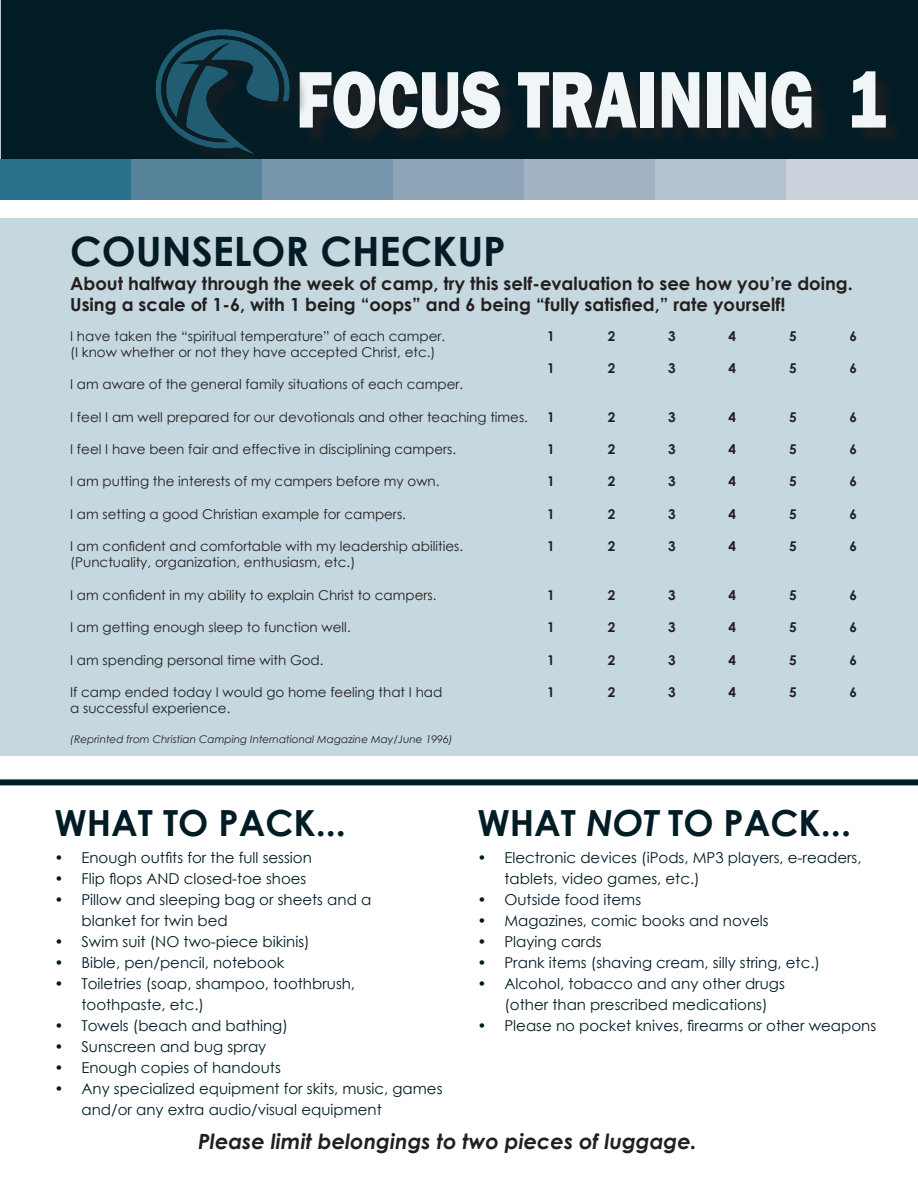
<style>
.page{position:relative;width:918px;height:1188px;background:#fff}
.page>*{position:absolute;margin:0;border:0;box-sizing:border-box;transform-origin:0 0}
.t1{font:800 83.1px "Franklin Gothic";color:#f0f5f7;scale:.79 1}
.t2{font:700 40.5px "Century Gothic";color:#021c26}
.t3{font:700 36px "Century Gothic";color:#021c26}
.t4{font:italic 700 21px "Century Gothic";color:#231f20}
.t5{font:700 18px "Century Gothic";color:#231f20}
.t6{font:15px/21px "Century Gothic";color:#021c26}
.t7{font:13.5px/16.2px "Century Gothic";color:#231f20}
.t8{font:700 13.5px "Century Gothic";color:#231f20}
.t9{font:italic 10.5px "Century Gothic";color:#231f20}
.s1{font-style:italic}
</style>
<div class="page">
<div style="left:1px;top:0;width:917px;height:160px;background:#021c26"></div>
<div style="left:302px;top:73px;width:602px;height:74px;background:#231f20;opacity:.75"></div>
<img style="left:138px;top:0;width:175px;height:160px">
<div style="left:0;top:218px;width:918px;height:538px;background:#c6d8df"></div>
<div style="left:0;top:779px;width:918px;height:6px;background:#021c26"></div>
<div style="left:0;top:160px;width:131px;height:40px;background:#28728c"></div>
<div style="left:131px;top:160px;width:131px;height:40px;background:#56839a"></div>
<div style="left:262px;top:160px;width:131px;height:40px;background:#7896ab"></div>
<div style="left:393px;top:160px;width:132px;height:40px;background:#8da5b6"></div>
<div style="left:525px;top:160px;width:131px;height:40px;background:#a1b3c2"></div>
<div style="left:656px;top:160px;width:131px;height:40px;background:#b4c1ce"></div>
<div style="left:787px;top:160px;width:131px;height:40px;background:#c9d2db"></div>
<p class="t1" style="left:296px;top:46px;width:749px">FOCUS TRAINING 1</p>
<p class="t2" style="left:70px;top:221px;width:437px">COUNSELOR CHECKUP</p>
<p class="t5" style="left:70px;top:270px;width:784px">About halfway through the week of camp, try this self-evaluation to see how you’re doing.</p>
<p class="t5" style="left:70px;top:291px;width:717px">Using a scale of 1-6, with 1 being “oops” and 6 being “fully satisfied,” rate yourself!</p>
<p class="t7" style="left:70px;top:327px;width:377px">I have taken the “spiritual temperature” of each camper. (I know whether or not they have accepted Christ, etc.)</p>
<p class="t7" style="left:70px;top:376px;width:395px">I am aware of the general family situations of each camper.</p>
<p class="t7" style="left:70px;top:408px;width:459px">I feel I am well prepared for our devotionals and other teaching times.</p>
<p class="t7" style="left:70px;top:441px;width:387px">I feel I have been fair and effective in disciplining campers.</p>
<p class="t7" style="left:70px;top:473px;width:371px">I am putting the interests of my campers before my own.</p>
<p class="t7" style="left:70px;top:506px;width:337px">I am setting a good Christian example for campers.</p>
<p class="t7" style="left:70px;top:538px;width:394px">I am confident and comfortable with my leadership abilities.</p>
<p class="t7" style="left:70px;top:554px;width:287px">(Punctuality, organization, enthusiasm, etc.)</p>
<p class="t7" style="left:70px;top:587px;width:368px">I am confident in my ability to explain Christ to campers.</p>
<p class="t7" style="left:70px;top:619px;width:282px">I am getting enough sleep to function well.</p>
<p class="t7" style="left:70px;top:651px;width:255px">I am spending personal time with God.</p>
<p class="t7" style="left:70px;top:684px;width:374px">If camp ended today I would go home feeling that I had</p>
<p class="t7" style="left:70px;top:700px;width:162px">a successful experience.</p>
<p class="t8" style="left:547px;top:326px;width:9px">1</p>
<p class="t8" style="left:608px;top:326px;width:9px">2</p>
<p class="t8" style="left:668px;top:326px;width:9px">3</p>
<p class="t8" style="left:729px;top:326px;width:9px">4</p>
<p class="t8" style="left:789px;top:326px;width:9px">5</p>
<p class="t8" style="left:850px;top:326px;width:9px">6</p>
<p class="t8" style="left:547px;top:358px;width:9px">1</p>
<p class="t8" style="left:608px;top:358px;width:9px">2</p>
<p class="t8" style="left:668px;top:358px;width:9px">3</p>
<p class="t8" style="left:729px;top:358px;width:9px">4</p>
<p class="t8" style="left:789px;top:358px;width:9px">5</p>
<p class="t8" style="left:850px;top:358px;width:9px">6</p>
<p class="t8" style="left:547px;top:407px;width:9px">1</p>
<p class="t8" style="left:608px;top:407px;width:9px">2</p>
<p class="t8" style="left:668px;top:407px;width:9px">3</p>
<p class="t8" style="left:729px;top:407px;width:9px">4</p>
<p class="t8" style="left:789px;top:407px;width:9px">5</p>
<p class="t8" style="left:850px;top:407px;width:9px">6</p>
<p class="t8" style="left:547px;top:439px;width:9px">1</p>
<p class="t8" style="left:608px;top:439px;width:9px">2</p>
<p class="t8" style="left:668px;top:439px;width:9px">3</p>
<p class="t8" style="left:729px;top:439px;width:9px">4</p>
<p class="t8" style="left:789px;top:439px;width:9px">5</p>
<p class="t8" style="left:850px;top:439px;width:9px">6</p>
<p class="t8" style="left:547px;top:471px;width:9px">1</p>
<p class="t8" style="left:608px;top:471px;width:9px">2</p>
<p class="t8" style="left:668px;top:471px;width:9px">3</p>
<p class="t8" style="left:729px;top:471px;width:9px">4</p>
<p class="t8" style="left:789px;top:471px;width:9px">5</p>
<p class="t8" style="left:850px;top:471px;width:9px">6</p>
<p class="t8" style="left:547px;top:504px;width:9px">1</p>
<p class="t8" style="left:608px;top:504px;width:9px">2</p>
<p class="t8" style="left:668px;top:504px;width:9px">3</p>
<p class="t8" style="left:729px;top:504px;width:9px">4</p>
<p class="t8" style="left:789px;top:504px;width:9px">5</p>
<p class="t8" style="left:850px;top:504px;width:9px">6</p>
<p class="t8" style="left:547px;top:536px;width:9px">1</p>
<p class="t8" style="left:608px;top:536px;width:9px">2</p>
<p class="t8" style="left:668px;top:536px;width:9px">3</p>
<p class="t8" style="left:729px;top:536px;width:9px">4</p>
<p class="t8" style="left:789px;top:536px;width:9px">5</p>
<p class="t8" style="left:850px;top:536px;width:9px">6</p>
<p class="t8" style="left:547px;top:585px;width:9px">1</p>
<p class="t8" style="left:608px;top:585px;width:9px">2</p>
<p class="t8" style="left:668px;top:585px;width:9px">3</p>
<p class="t8" style="left:729px;top:585px;width:9px">4</p>
<p class="t8" style="left:789px;top:585px;width:9px">5</p>
<p class="t8" style="left:850px;top:585px;width:9px">6</p>
<p class="t8" style="left:547px;top:617px;width:9px">1</p>
<p class="t8" style="left:608px;top:617px;width:9px">2</p>
<p class="t8" style="left:668px;top:617px;width:9px">3</p>
<p class="t8" style="left:729px;top:617px;width:9px">4</p>
<p class="t8" style="left:789px;top:617px;width:9px">5</p>
<p class="t8" style="left:850px;top:617px;width:9px">6</p>
<p class="t8" style="left:547px;top:650px;width:9px">1</p>
<p class="t8" style="left:608px;top:650px;width:9px">2</p>
<p class="t8" style="left:668px;top:650px;width:9px">3</p>
<p class="t8" style="left:729px;top:650px;width:9px">4</p>
<p class="t8" style="left:789px;top:650px;width:9px">5</p>
<p class="t8" style="left:850px;top:650px;width:9px">6</p>
<p class="t8" style="left:547px;top:682px;width:9px">1</p>
<p class="t8" style="left:608px;top:682px;width:9px">2</p>
<p class="t8" style="left:668px;top:682px;width:9px">3</p>
<p class="t8" style="left:729px;top:682px;width:9px">4</p>
<p class="t8" style="left:789px;top:682px;width:9px">5</p>
<p class="t8" style="left:850px;top:682px;width:9px">6</p>
<p class="t9" style="left:70px;top:731px;width:384px">(Reprinted from Christian Camping International Magazine May/June 1996)</p>
<p class="t3" style="left:54px;top:795px;width:293px">WHAT TO PACK...</p>
<p class="t6" style="left:54px;top:847px;width:259px">• Enough outfits for the full session</p>
<p class="t6" style="left:54px;top:868px;width:254px">• Flip flops AND closed-toe shoes</p>
<p class="t6" style="left:81px;top:889px;width:291px;text-indent:-27px">• Pillow and sleeping bag or sheets and a blanket for twin bed</p>
<p class="t6" style="left:54px;top:931px;width:257px">• Swim suit (NO two-piece bikinis)</p>
<p class="t6" style="left:54px;top:952px;width:231px">• Bible, pen/pencil, notebook</p>
<p class="t6" style="left:81px;top:973px;width:275px;text-indent:-27px">• Toiletries (soap, shampoo, toothbrush, toothpaste, etc.)</p>
<p class="t6" style="left:54px;top:1015px;width:235px">• Towels (beach and bathing)</p>
<p class="t6" style="left:54px;top:1036px;width:213px">• Sunscreen and bug spray</p>
<p class="t6" style="left:54px;top:1057px;width:228px">• Enough copies of handouts</p>
<p class="t6" style="left:81px;top:1078px;width:363px;text-indent:-27px">• Any specialized equipment for skits, music, games and/or any extra audio/visual equipment</p>
<p class="t4" style="left:198px;top:1126px;width:500px">Please limit belongings to two pieces of luggage.</p>
<p class="t3" style="left:477px;top:795px;width:375px">WHAT <span class="s1">NOT</span> TO PACK...</p>
<p class="t6" style="left:504px;top:847px;width:359px;text-indent:-27px">• Electronic devices (iPods, MP3 players, e-readers, tablets, video games, etc.)</p>
<p class="t6" style="left:477px;top:889px;width:165px">• Outside food items</p>
<p class="t6" style="left:477px;top:910px;width:293px">• Magazines, comic books and novels</p>
<p class="t6" style="left:477px;top:931px;width:126px">• Playing cards</p>
<p class="t6" style="left:477px;top:952px;width:344px">• Prank items (shaving cream, silly string, etc.)</p>
<p class="t6" style="left:504px;top:973px;width:282px;text-indent:-27px">• Alcohol, tobacco and any other drugs (other than prescribed medications)</p>
<p class="t6" style="left:477px;top:1015px;width:400px">• Please no pocket knives, firearms or other weapons</p>
</div>
